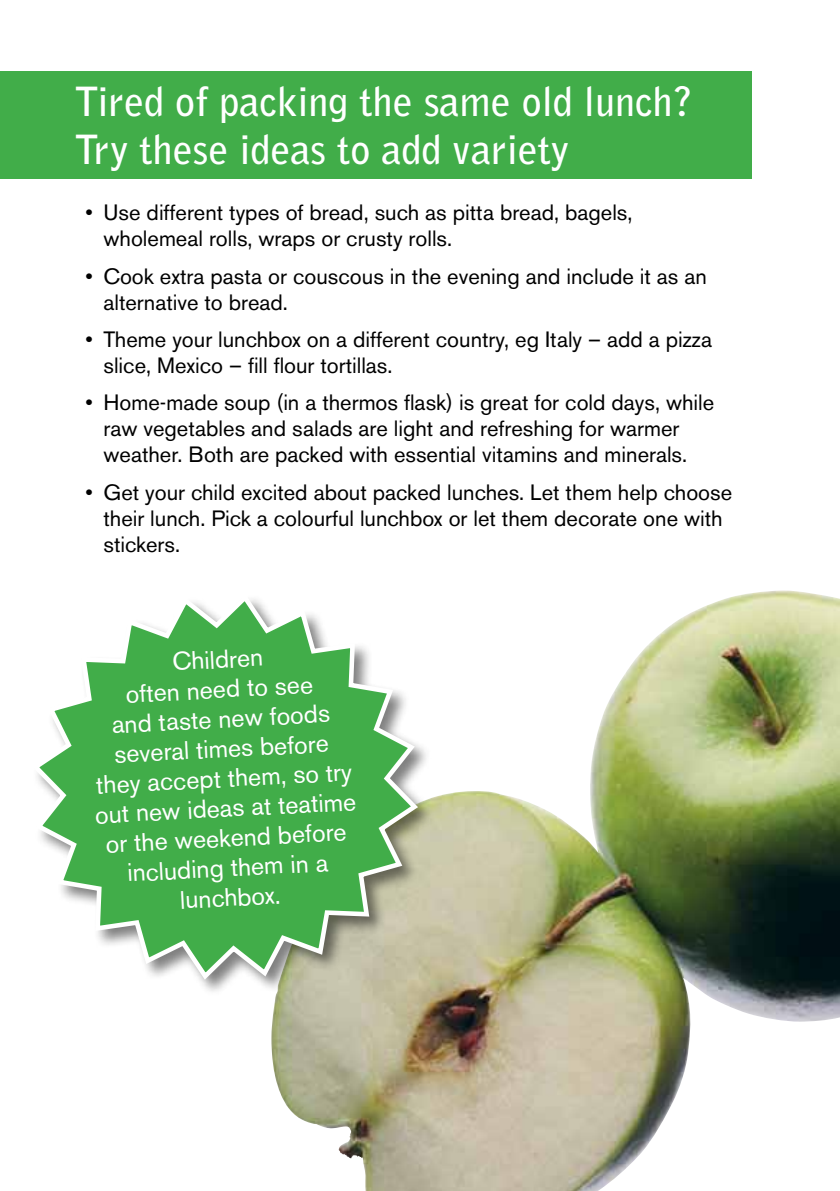
<style>
.page{position:relative;width:840px;height:1191px;background:#fff}
.page>*{position:absolute;margin:0;border:0;box-sizing:border-box;transform-origin:0 0}
.t1{font:700 40px/48px "Bell Gothic Std";color:#fff}
.t2{font:25.2px/29.8px "Akzidenz Grotesk BE";color:#fff;text-align:center}
.t3{font:22px/26px "Akzidenz Grotesk BE";color:#000}
</style>
<div class="page">
<div style="left:0;top:71px;width:751px;height:108px;background:#41ad49"></div>
<img style="left:271px;top:590px;width:568px;height:601px">
<div style="left:29px;top:591px;width:404px;height:404px;background:#000;opacity:.5"></div>
<svg style="left:29px;top:590px;width:392px;height:393px"></svg>
<h1 class="t1" style="left:74px;top:77px;width:619px">Tired of packing the same old lunch?<br>Try these ideas to add variety</h1>
<p class="t3" style="left:103px;top:200px;width:530px;text-indent:-18px">• Use different types of bread, such as pitta bread, bagels, wholemeal rolls, wraps or crusty rolls.</p>
<p class="t3" style="left:103px;top:263px;width:604px;text-indent:-18px">• Cook extra pasta or couscous in the evening and include it as an alternative to bread.</p>
<p class="t3" style="left:103px;top:326px;width:609px;text-indent:-18px">• Theme your lunchbox on a different country, eg Italy – add a pizza slice, Mexico – fill flour tortillas.</p>
<p class="t3" style="left:103px;top:390px;width:612px;text-indent:-18px">• Home-made soup (in a thermos flask) is great for cold days, while raw vegetables and salads are light and refreshing for warmer weather. Both are packed with essential vitamins and minerals.</p>
<p class="t3" style="left:103px;top:479px;width:630px;text-indent:-18px">• Get your child excited about packed lunches. Let them help choose their lunch. Pick a colourful lunchbox or let them decorate one with stickers.</p>
<p class="t2" style="left:86px;top:651px;width:263px;rotate:-3deg">Children<br>often need to see<br>and taste new foods several times before they accept them, so try out new ideas at teatime or the weekend before including them in a lunchbox.</p>
</div>
